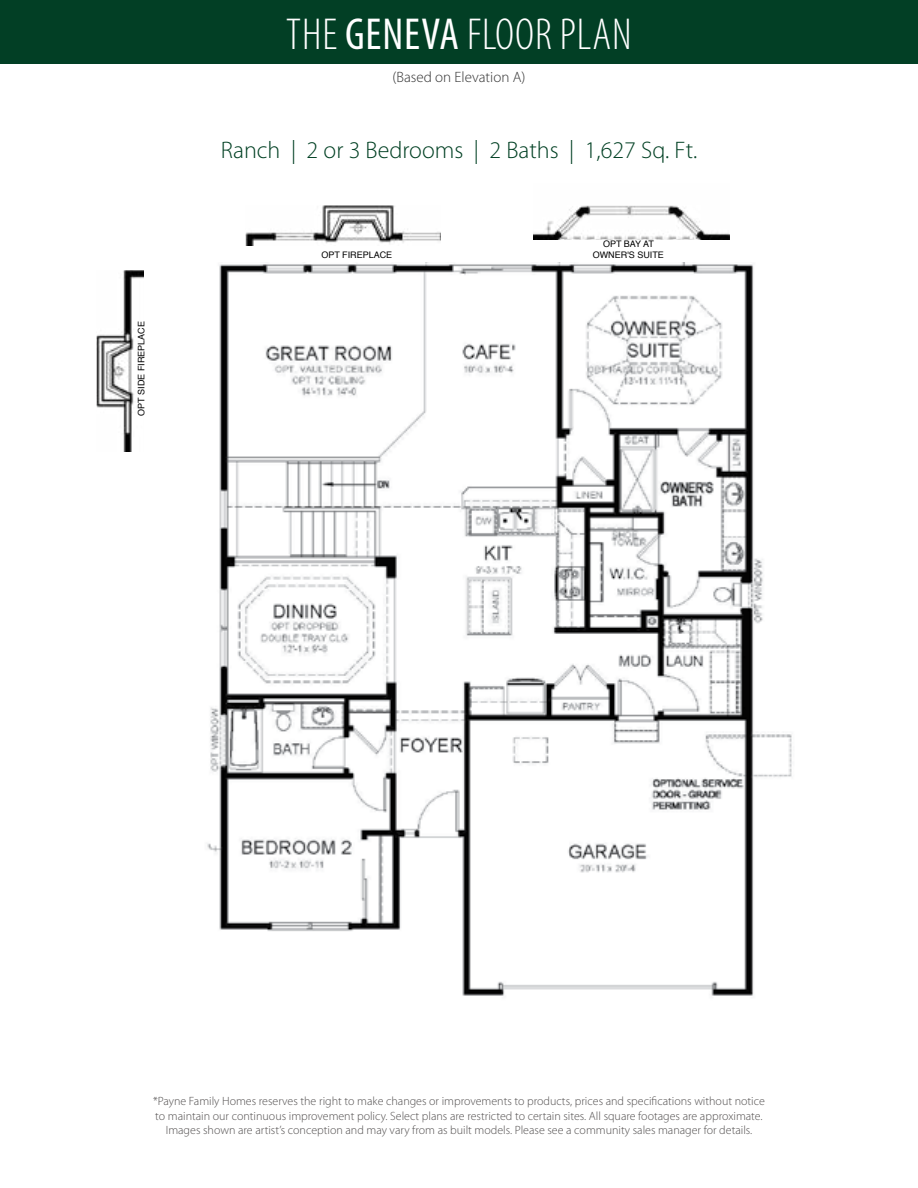
<style>
.page{position:relative;width:918px;height:1188px;background:#fff}
.page>*{position:absolute;margin:0;border:0;box-sizing:border-box;transform-origin:0 0}
.t1{font:300 condensed 45px "Myriad Pro";letter-spacing:.02em;color:#fff}
.t2{font:300 24px "Myriad Pro";color:#004023}
.t3{font:300 15px "Myriad Pro";color:#333}
.t4{font:300 12px/14.4px "Myriad Pro";color:#524f4f;text-align:center}
.t5{font:9px/10.8px "Helvetica";color:#000;text-align:center}
.s1{font-weight:400}
</style>
<div class="page">
<div style="left:0;top:0;width:918px;height:64px;background:#023f25"></div>
<img style="left:534px;top:205px;width:195px;height:35px">
<img style="left:245px;top:206px;width:196px;height:40px">
<img style="left:96px;top:270px;width:47px;height:182px">
<img style="left:207px;top:262px;width:585px;height:734px">
<p class="t5" style="left:136px;top:416px;width:96px;rotate:-90deg">OPT SIDE FIREPLACE</p>
<h1 class="t1" style="left:286px;top:10px;width:347px">THE <span class="s1">GENEVA</span> FLOOR PLAN</h1>
<p class="t3" style="left:393px;top:68px;width:134px">(Based on Elevation A)</p>
<h2 class="t2" style="left:221px;top:136px;width:478px">Ranch | 2 or 3 Bedrooms | 2 Baths | 1,627 Sq. Ft.</h2>
<p class="t5" style="left:321px;top:250px;width:72px">OPT FIREPLACE</p>
<p class="t5" style="left:593px;top:239px;width:73px">OPT BAY AT<br>OWNER'S SUITE</p>
<p class="t4" style="left:153px;top:1094px;width:613px">*Payne Family Homes reserves the right to make changes or improvements to products, prices and specifications without notice to maintain our continuous improvement policy. Select plans are restricted to certain sites. All square footages are approximate.<br>Images shown are artist’s conception and may vary from as built models. Please see a community sales manager for details.</p>
</div>
